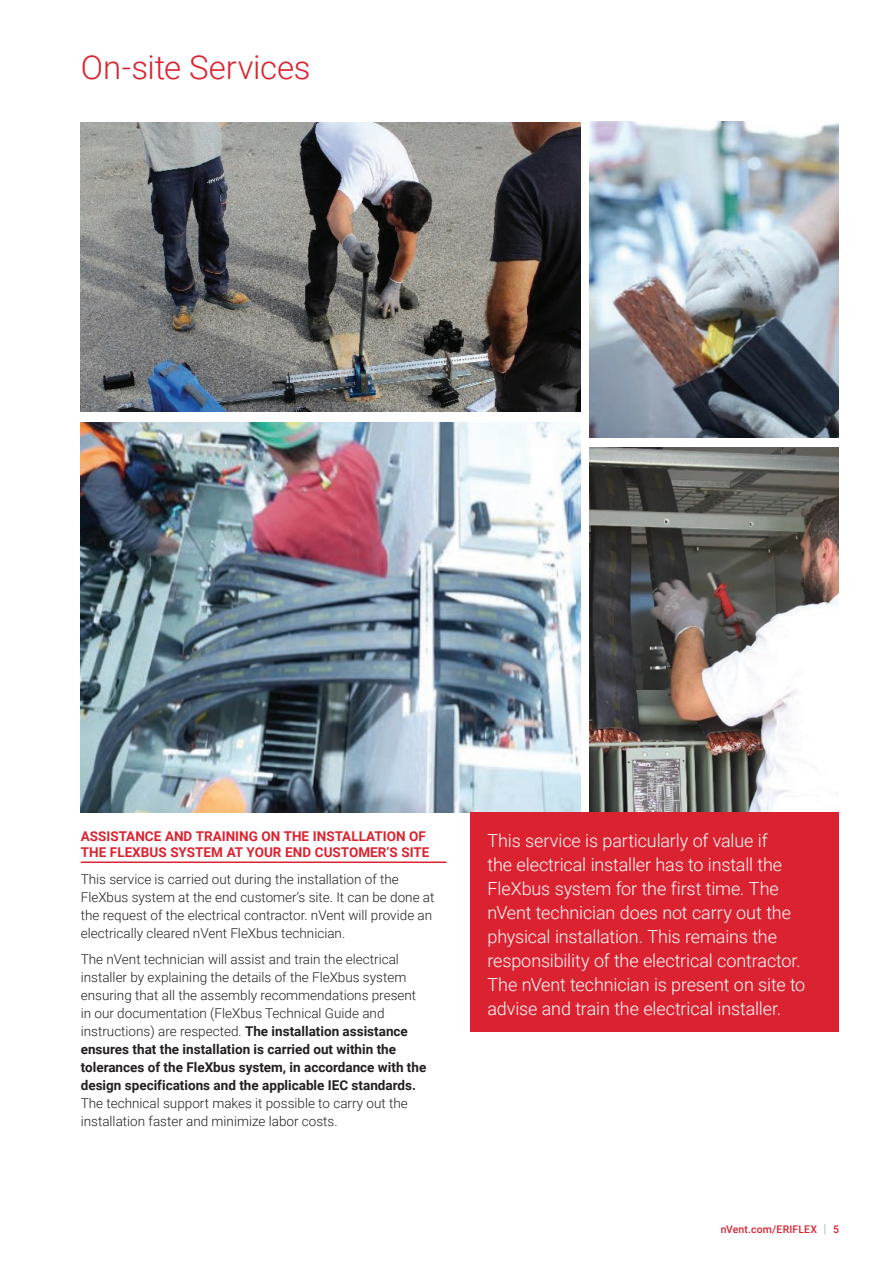
<style>
.page{position:relative;width:893px;height:1263px;background:#fff}
.page>*{position:absolute;margin:0;border:0;box-sizing:border-box;transform-origin:0 0}
.t1{font:300 33px "Roboto";letter-spacing:-.005em;color:#db2230}
.Box_Text{font:300 18px/24px "Roboto";letter-spacing:-.01em;color:#fff}
.Bodytext_1{font:300 13.5px/18px "Roboto";color:#231f20}
.Subhead{font:700 13.5px/16.5px "Roboto";color:#db2230}
.t2{font:500 10.5px "Roboto";letter-spacing:.015em;color:#db2230}
.s1{font-weight:700}
.s2{font-weight:300;font-size:12.6px;color:#8f959e}
</style>
<div class="page">
<img style="left:81px;top:122px;width:500px;height:290px">
<img style="left:81px;top:422px;width:499px;height:390px">
<img style="left:589px;top:121px;width:250px;height:316px">
<img style="left:589px;top:447px;width:250px;height:364px">
<hr style="left:81px;top:861px;width:365px;height:2px;background:#db2230">
<div style="left:470px;top:812px;width:369px;height:220px;background:#db2230"></div>
<p class="t1" style="left:81px;top:44px;width:231px">On-site Services</p>
<p class="Subhead" style="left:81px;top:827px;width:350px">ASSISTANCE AND TRAINING ON THE INSTALLATION OF<br>THE FLEXBUS SYSTEM AT YOUR END CUSTOMER’S SITE</p>
<p class="Bodytext_1" style="left:81px;top:869px;width:355px">This service is carried out during the installation of the FleXbus system at the end customer’s site. It can be done at the request of the electrical contractor. nVent will provide an electrically cleared nVent FleXbus technician.</p>
<p class="Bodytext_1" style="left:81px;top:950px;width:347px">The nVent technician will assist and train the electrical installer by explaining the details of the FleXbus system ensuring that all the assembly recommendations present in our documentation (FleXbus Technical Guide and instructions) are respected. <span class="s1">The installation assistance ensures that the installation is carried out within the tolerances of the FleXbus system, in accordance with the design specifications and the applicable IEC standards.<br></span>The technical support makes it possible to carry out the installation faster and minimize labor costs.</p>
<p class="Box_Text" style="left:487px;top:828px;width:319px">This service is particularly of value if<br>the electrical installer has to install the FleXbus system for the first time. The nVent technician does not carry out the physical installation. This remains the responsibility of the electrical contractor.<br>The nVent technician is present on site to advise and train the electrical installer.</p>
<p class="t2" style="left:721px;top:1222px;width:120px">nVent.com/ERIFLEX <span class="s2">|</span> 5</p>
</div>
